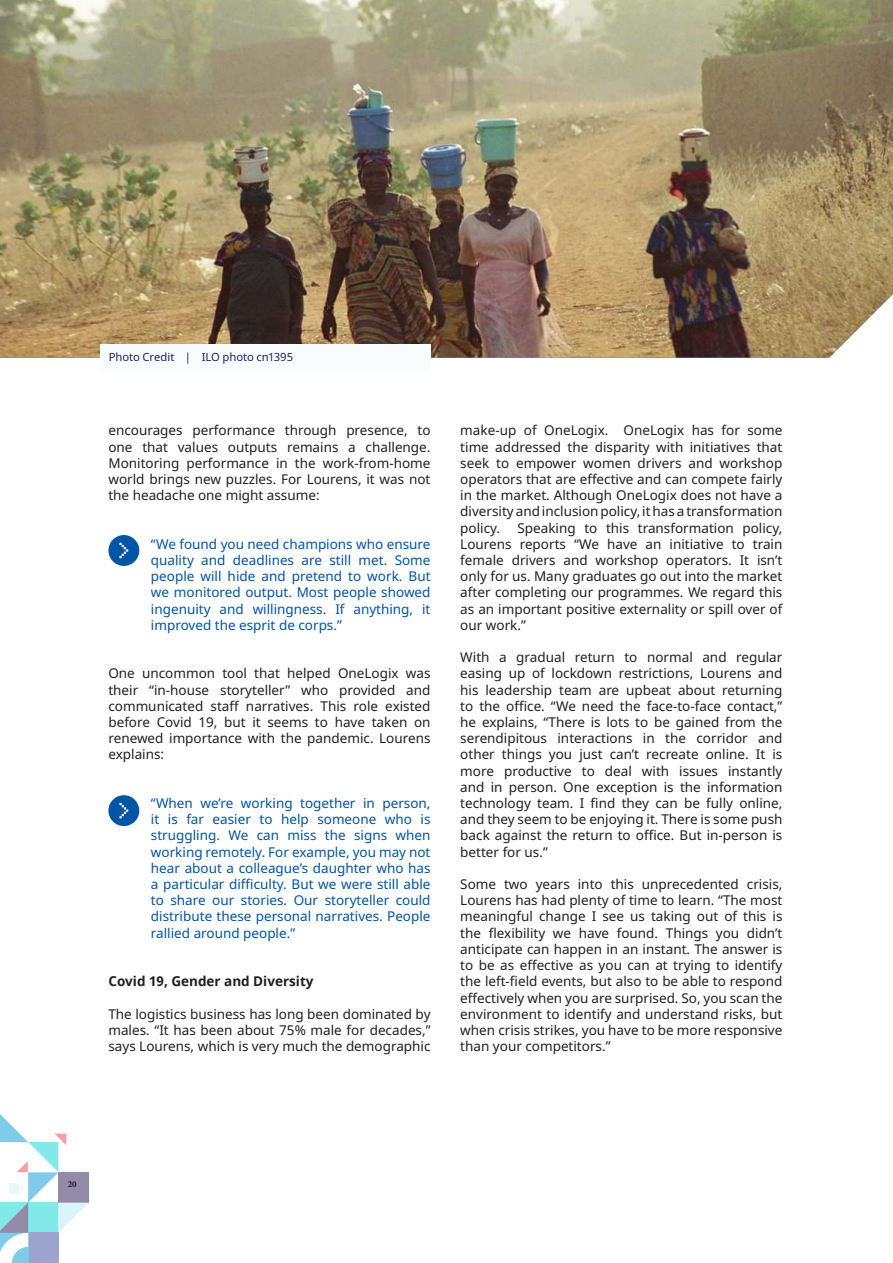
<style>
.page{position:relative;width:893px;height:1263px;background:#fff}
.page>*{position:absolute;margin:0;border:0;box-sizing:border-box;transform-origin:0 0}
.t1{font:13.5px/16.2px "Noto Sans";color:#231f20;text-align:justify}
.t2{font:13.5px/16.2px "Noto Sans";color:#0154a6;text-align:justify}
.t3{font:700 13.5px "Noto Sans";color:#231f20}
.t4{font:11.25px "Noto Sans";letter-spacing:-.005em;color:#262259}
.t5{font:700 9px "Minion Pro";color:#231f20}
</style>
<div class="page">
<svg style="left:0;top:1114px;width:88px;height:149px"></svg>
<img style="left:0;top:0;width:893px;height:358px">
<div style="left:100px;top:345px;width:331px;height:27px;background:#f8fcfe"></div>
<div style="left:108px;top:535px;width:31px;height:31px;background:#0154a6;border-radius:50%"></div>
<svg style="left:119px;top:543px;width:9px;height:15px"></svg>
<div style="left:108px;top:795px;width:31px;height:31px;background:#0154a6;border-radius:50%"></div>
<svg style="left:119px;top:803px;width:9px;height:15px"></svg>
<svg style="left:112px;top:55px;width:18px;height:9px"></svg>
<p class="t4" style="left:109px;top:353px;width:186px">Photo Credit | ILO photo cn1395</p>
<p class="t1" style="left:108px;top:424px;width:324px">encourages performance through presence, to one that values outputs remains a challenge.<br>Monitoring performance in the work-from-home world brings new puzzles. For Lourens, it was not the headache one might assume:</p>
<p class="t2" style="left:151px;top:537px;width:281px">“We found you need champions who ensure quality and deadlines are still met. Some people will hide and pretend to work. But we monitored output. Most people showed ingenuity and willingness. If anything, it improved the esprit de corps.”</p>
<p class="t1" style="left:108px;top:667px;width:324px">One uncommon tool that helped OneLogix was their “in-house storyteller” who provided and communicated sta昀昀 narratives. This role existed before Covid 19, but it seems to have taken on renewed importance with the pandemic. Lourens explains:</p>
<p class="t2" style="left:151px;top:796px;width:281px">“When we’re working together in person, it is far easier to help someone who is struggling. We can miss the signs when working remotely. For example, you may not hear about a colleague’s daughter who has a particular di昀케culty. But we were still able to share our stories. Our storyteller could distribute these personal narratives. People rallied around people.”</p>
<p class="t3" style="left:108px;top:975px;width:207px">Covid 19, Gender and Diversity</p>
<p class="t1" style="left:108px;top:1007px;width:324px">The logistics business has long been dominated by males. “It has been about 75% male for decades,” says Lourens, which is very much the demographic</p>
<p class="t1" style="left:460px;top:424px;width:324px">make-up of OneLogix. OneLogix has for some time addressed the disparity with initiatives that seek to empower women drivers and workshop operators that are e昀昀ective and can compete fairly in the market. Although OneLogix does not have a diversity and inclusion policy, it has a transformation policy.</p>
<p class="t1" style="left:460px;top:521px;width:324px;text-indent:57px">Speaking to this transformation policy, Lourens reports “We have an initiative to train female drivers and workshop operators. It isn’t only for us. Many graduates go out into the market after completing our programmes. We regard this as an important positive externality or spill over of our work.”</p>
<p class="t1" style="left:460px;top:651px;width:324px">With a gradual return to normal and regular easing up of lockdown restrictions, Lourens and his leadership team are upbeat about returning to the o昀케ce. “We need the face-to-face contact,” he explains, “There is lots to be gained from the serendipitous interactions in the corridor and other things you just can’t recreate online. It is more productive to deal with issues instantly and in person. One exception is the information technology team. I 昀椀nd they can be fully online, and they seem to be enjoying it. There is some push back against the return to o昀케ce. But in-person is better for us.”</p>
<p class="t1" style="left:460px;top:877px;width:324px">Some two years into this unprecedented crisis, Lourens has had plenty of time to learn. “The most meaningful change I see us taking out of this is the 昀氀exibility we have found. Things you didn’t anticipate can happen in an instant. The answer is to be as e昀昀ective as you can at trying to identify the left-昀椀eld events, but also to be able to respond e昀昀ectively when you are surprised. So, you scan the environment to identify and understand risks, but when crisis strikes, you have to be more responsive than your competitors.”</p>
<p class="t5" style="left:68px;top:1178px;width:10px">20</p>
</div>
